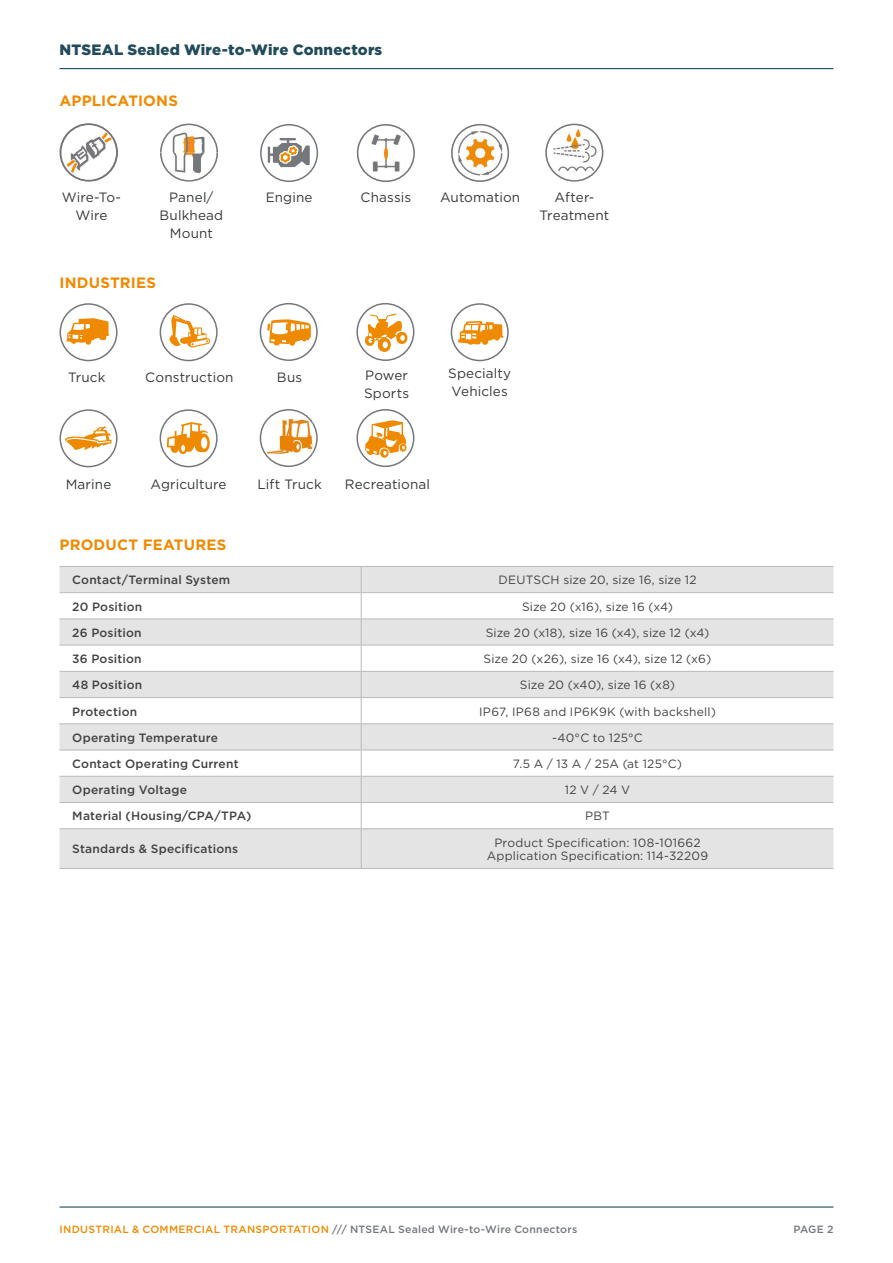
<style>
.page{position:relative;width:893px;height:1263px;background:#fff}
.page>*{position:absolute;margin:0;border:0;box-sizing:border-box;transform-origin:0 0}
.t1{font:700 15px "Gotham";letter-spacing:.015em;color:#ef8a00}
.t2{font:900 15px "Gotham";letter-spacing:.01em;color:#214b5a}
.t3{font:13.5px/17.7px "Gotham";letter-spacing:.01em;color:#353a36;text-align:center}
.t4{font:12px/13.5px "Gotham";letter-spacing:.015em;color:#424241;text-align:center}
.t5{font:500 12px "Gotham";letter-spacing:.015em;color:#424241}
.t6{font:500 10.5px "Gotham";letter-spacing:.025em;color:#74777b}
.s1{color:#ef8a00}
</style>
<div class="page">
<hr style="left:60px;top:1206px;width:773px;height:1px;background:#214b5a">
<hr style="left:60px;top:68px;width:773px;height:1px;background:#214b5a">
<img style="left:160px;top:124px;width:58px;height:29px">
<img style="left:160px;top:153px;width:58px;height:29px">
<div style="left:260px;top:124px;width:58px;height:58px;border:2px solid #74777b;border-radius:50%"></div>
<svg style="left:264px;top:126px;width:52px;height:52px"></svg>
<img style="left:357px;top:124px;width:58px;height:58px">
<img style="left:451px;top:124px;width:58px;height:58px">
<img style="left:545px;top:124px;width:58px;height:58px">
<svg style="left:60px;top:123px;width:58px;height:58px"></svg>
<div style="left:60px;top:303px;width:58px;height:58px;border:2px solid #74777b;border-radius:50%"></div>
<div style="left:160px;top:303px;width:58px;height:58px;border:2px solid #74777b;border-radius:50%"></div>
<div style="left:260px;top:303px;width:58px;height:58px;border:2px solid #74777b;border-radius:50%"></div>
<div style="left:356px;top:303px;width:58px;height:58px;border:2px solid #74777b;border-radius:50%"></div>
<div style="left:451px;top:303px;width:58px;height:58px;border:2px solid #74777b;border-radius:50%"></div>
<div style="left:60px;top:409px;width:58px;height:58px;border:2px solid #74777b;border-radius:50%"></div>
<div style="left:160px;top:409px;width:58px;height:58px;border:2px solid #74777b;border-radius:50%"></div>
<svg style="left:260px;top:409px;width:58px;height:58px"></svg>
<div style="left:356px;top:409px;width:58px;height:58px;border:2px solid #74777b;border-radius:50%"></div>
<svg style="left:67px;top:318px;width:42px;height:27px"></svg>
<svg style="left:267px;top:319px;width:44px;height:27px"></svg>
<svg style="left:169px;top:315px;width:41px;height:32px"></svg>
<svg style="left:167px;top:422px;width:43px;height:32px"></svg>
<svg style="left:458px;top:321px;width:46px;height:24px"></svg>
<div style="left:398px;top:332px;width:9px;height:12px;background:#ef8a00;border-radius:50%"></div>
<svg style="left:365px;top:313px;width:40px;height:39px"></svg>
<svg style="left:64px;top:426px;width:48px;height:27px"></svg>
<svg style="left:365px;top:420px;width:41px;height:38px"></svg>
<img style="left:267px;top:419px;width:45px;height:35px">
<div style="left:60px;top:829px;width:773px;height:39px;background:#e3e4e3"></div>
<svg style="left:60px;top:566px;width:773px;height:262px"></svg>
<hr style="left:60px;top:802px;width:301px;height:1px;background:#b9babb">
<hr style="left:361px;top:802px;width:472px;height:1px;background:#b9babb">
<hr style="left:60px;top:828px;width:301px;height:1px;background:#b9babb">
<hr style="left:361px;top:828px;width:472px;height:1px;background:#b9babb">
<hr style="left:361px;top:829px;width:1px;height:39px;background:#b9babb">
<hr style="left:60px;top:868px;width:301px;height:1px;background:#b9babb">
<hr style="left:361px;top:868px;width:472px;height:1px;background:#b9babb">
<p class="t2" style="left:60px;top:40px;width:324px">NTSEAL Sealed Wire-to-Wire Connectors</p>
<p class="t1" style="left:60px;top:90px;width:120px">APPLICATIONS</p>
<p class="t3" style="left:62px;top:188px;width:61px">Wire-To-<br>Wire</p>
<p class="t3" style="left:169px;top:188px;width:46px">Panel/</p>
<p class="t3" style="left:266px;top:188px;width:48px">Engine</p>
<p class="t3" style="left:361px;top:188px;width:52px">Chassis</p>
<p class="t3" style="left:160px;top:206px;width:65px">Bulkhead<br>Mount</p>
<p class="t1" style="left:60px;top:272px;width:98px">INDUSTRIES</p>
<p class="t3" style="left:440px;top:188px;width:82px">Automation</p>
<p class="t3" style="left:540px;top:188px;width:71px">After-<br>Treatment</p>
<p class="t3" style="left:277px;top:368px;width:27px">Bus</p>
<p class="t3" style="left:448px;top:364px;width:64px;text-align:left">Specialty<br>Vehicles</p>
<p class="t3" style="left:68px;top:368px;width:39px">Truck</p>
<p class="t3" style="left:364px;top:366px;width:47px;text-align:left">Power<br>Sports</p>
<p class="t3" style="left:145px;top:368px;width:90px">Construction</p>
<p class="t3" style="left:66px;top:475px;width:47px">Marine</p>
<p class="t3" style="left:151px;top:475px;width:78px">Agriculture</p>
<p class="t3" style="left:257px;top:475px;width:66px">Lift Truck</p>
<p class="t3" style="left:345px;top:475px;width:87px">Recreational</p>
<p class="t1" style="left:60px;top:535px;width:168px">PRODUCT FEATURES</p>
<p class="t5" style="left:72px;top:572px;width:159px">Contact/Terminal System</p>
<p class="t4" style="left:499px;top:573px;width:199px">DEUTSCH size 20, size 16, size 12</p>
<p class="t5" style="left:72px;top:598px;width:72px">20 Position</p>
<p class="t4" style="left:522px;top:599px;width:153px">Size 20 (x16), size 16 (x4)</p>
<p class="t5" style="left:72px;top:625px;width:71px">26 Position</p>
<p class="t4" style="left:486px;top:625px;width:225px">Size 20 (x18), size 16 (x4), size 12 (x4)</p>
<p class="t5" style="left:72px;top:651px;width:71px">36 Position</p>
<p class="t4" style="left:484px;top:652px;width:229px">Size 20 (x26), size 16 (x4), size 12 (x6)</p>
<p class="t5" style="left:72px;top:677px;width:71px">48 Position</p>
<p class="t4" style="left:520px;top:678px;width:157px">Size 20 (x40), size 16 (x8)</p>
<p class="t5" style="left:72px;top:703px;width:67px">Protection</p>
<p class="t4" style="left:479px;top:704px;width:238px">IP67, IP68 and IP6K9K (with backshell)</p>
<p class="t5" style="left:72px;top:730px;width:147px">Operating Temperature</p>
<p class="t4" style="left:552px;top:730px;width:92px">-40°C to 125°C</p>
<p class="t5" style="left:72px;top:756px;width:168px">Contact Operating Current</p>
<p class="t4" style="left:513px;top:757px;width:171px">7.5 A / 13 A / 25A (at 125°C)</p>
<p class="t5" style="left:72px;top:782px;width:116px">Operating Voltage</p>
<p class="t4" style="left:565px;top:783px;width:67px">12 V / 24 V</p>
<p class="t5" style="left:72px;top:808px;width:181px">Material (Housing/CPA/TPA)</p>
<p class="t4" style="left:585px;top:809px;width:26px">PBT</p>
<p class="t5" style="left:72px;top:841px;width:167px">Standards &amp; Specifications</p>
<p class="t4" style="left:487px;top:835px;width:223px">Product Specification: 108-101662<br>Application Specification: 114-32209</p>
<p class="t6" style="left:60px;top:1222px;width:519px"><span class="s1">INDUSTRIAL &amp; COMMERCIAL TRANSPORTATION</span> /// NTSEAL Sealed Wire-to-Wire Connectors</p>
<p class="t6" style="left:793px;top:1222px;width:42px">PAGE 2</p>
</div>
